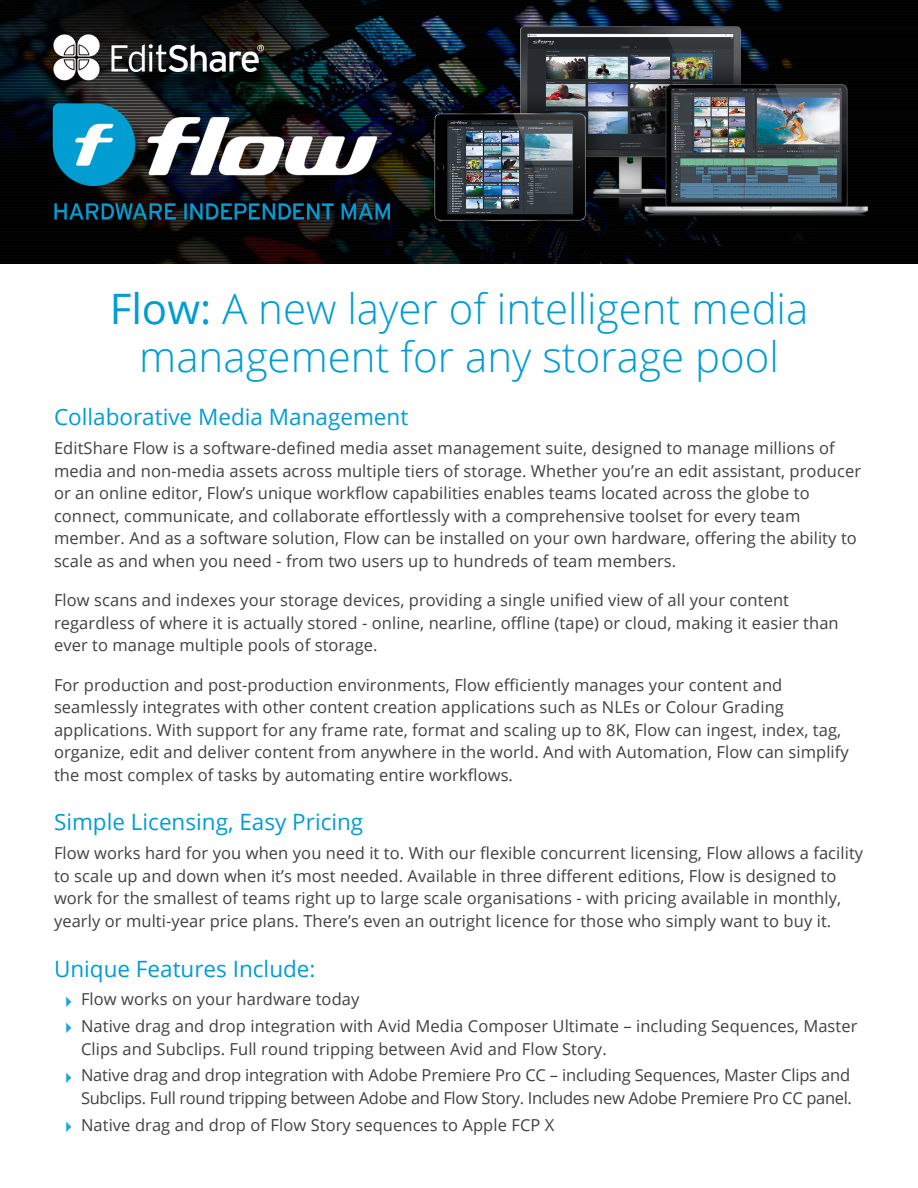
<style>
.page{position:relative;width:918px;height:1188px;background:#fff}
.page>*{position:absolute;margin:0;border:0;box-sizing:border-box;transform-origin:0 0}
.t1{font:300 42px/48px "Open Sans";color:#009dd2;text-align:center}
.t2{font:22.5px "Open Sans";color:#009dd2}
.t3{font:16.5px/22.5px "Open Sans";letter-spacing:.005em;color:#414042}
.t4{font:16.5px/26.7px "Open Sans";letter-spacing:-.02em;color:#414042}
.s1{font-weight:400}
</style>
<div class="page">
<img style="left:0;top:0;width:918px;height:264px">
<h1 class="t1" style="left:110px;top:283px;width:700px"><span class="s1">Flow:</span> A new layer of intelligent media management for any storage pool</h1>
<h2 class="t2" style="left:54px;top:402px;width:356px">Collaborative Media Management</h2>
<p class="t3" style="left:54px;top:437px;width:809px">EditShare Flow is a software-defined media asset management suite, designed to manage millions of media and non-media assets across multiple tiers of storage. Whether you’re an edit assistant, producer or an online editor, Flow’s unique workflow capabilities enables teams located across the globe to connect, communicate, and collaborate effortlessly with a comprehensive toolset for every team member. And as a software solution, Flow can be installed on your own hardware, offering the ability to scale as and when you need - from two users up to hundreds of team members.</p>
<p class="t3" style="left:54px;top:589px;width:786px">Flow scans and indexes your storage devices, providing a single unified view of all your content regardless of where it is actually stored - online, nearline, offline (tape) or cloud, making it easier than ever to manage multiple pools of storage.</p>
<p class="t3" style="left:54px;top:673px;width:796px">For production and post-production environments, Flow efficiently manages your content and seamlessly integrates with other content creation applications such as NLEs or Colour Grading applications. With support for any frame rate, format and scaling up to 8K, Flow can ingest, index, tag, organize, edit and deliver content from anywhere in the world. And with Automation, Flow can simplify the most complex of tasks by automating entire workflows.</p>
<h2 class="t2" style="left:54px;top:807px;width:311px">Simple Licensing, Easy Pricing</h2>
<p class="t3" style="left:54px;top:842px;width:811px">Flow works hard for you when you need it to. With our flexible concurrent licensing, Flow allows a facility to scale up and down when it’s most needed. Available in three different editions, Flow is designed to work for the smallest of teams right up to large scale organisations - with pricing available in monthly, yearly or multi-year price plans. There’s even an outright licence for those who simply want to buy it.</p>
<h2 class="t2" style="left:54px;top:953px;width:263px">Unique Features Include:</h2>
<p class="t3" style="left:81px;top:986px;width:778px;line-height:26.7px">Flow works on your hardware today<br>Native drag and drop integration with Avid Media Composer Ultimate – including Sequences, Master</p>
<p class="t3" style="left:81px;top:1035px;width:771px;line-height:26.7px">Clips and Subclips. Full round tripping between Avid and Flow Story.<br>Native drag and drop integration with Adobe Premiere Pro CC – including Sequences, Master Clips and</p>
<p class="t4" style="left:81px;top:1084px;width:773px">Subclips. Full round tripping between Adobe and Flow Story. Includes new Adobe Premiere Pro CC panel.<br>Native drag and drop of Flow Story sequences to Apple FCP X</p>
</div>
